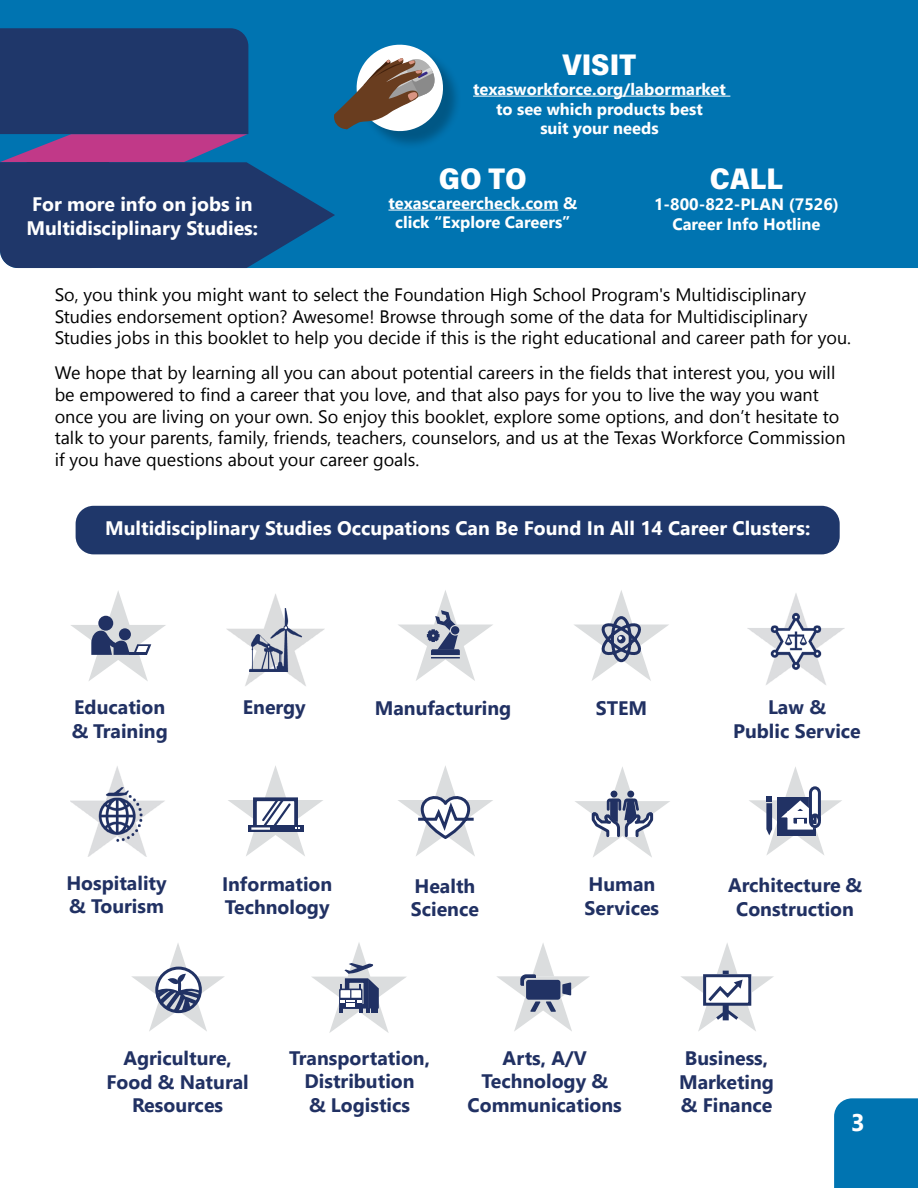
<style>
.page{position:relative;width:918px;height:1188px;background:#fff}
.page>*{position:absolute;margin:0;border:0;box-sizing:border-box;transform-origin:0 0}
.t1{font:30px "Acumin Variable Concept";color:#fff}
.t2{font:700 24px "Nirmala UI";color:#fff}
.t3{font:700 19.5px/23.4px "Nirmala UI";color:#213163;text-align:center}
.t4{font:700 19.5px/23.4px "Nirmala UI";color:#fff}
.t5{font:18px/21.6px "Nirmala UI";color:#000}
.t6{font:700 16.5px/19.8px "Nirmala UI";color:#fff;text-align:center}
</style>
<div class="page">
<div style="left:0;top:0;width:918px;height:134px;background:#0074b1"></div>
<div style="left:448px;top:134px;width:470px;height:134px;background:#0074b1"></div>
<div style="left:359px;top:47px;width:103px;height:102px;background:#000;opacity:.25"></div>
<svg style="left:0;top:28px;width:448px;height:240px;background:#245387"></svg>
<svg style="left:681px;top:943px;width:93px;height:88px"></svg>
<svg style="left:497px;top:943px;width:93px;height:88px"></svg>
<svg style="left:311px;top:943px;width:96px;height:90px"></svg>
<svg style="left:132px;top:943px;width:93px;height:88px"></svg>
<svg style="left:749px;top:767px;width:93px;height:88px"></svg>
<svg style="left:575px;top:767px;width:95px;height:90px"></svg>
<svg style="left:398px;top:766px;width:95px;height:90px"></svg>
<svg style="left:228px;top:766px;width:95px;height:90px"></svg>
<hr style="left:251px;top:827px;width:19px;height:3px;background:#fff">
<img style="left:70px;top:766px;width:95px;height:91px">
<img style="left:747px;top:593px;width:97px;height:92px">
<svg style="left:574px;top:590px;width:95px;height:91px"></svg>
<svg style="left:398px;top:590px;width:95px;height:91px"></svg>
<img style="left:227px;top:594px;width:97px;height:92px">
<svg style="left:71px;top:591px;width:95px;height:90px"></svg>
<hr style="left:129px;top:652px;width:17px;height:3px;background:#213163">
<div style="left:834px;top:1098px;width:84px;height:90px;background:#0074b1"></div>
<hr style="left:388px;top:210px;width:170px;height:1px;background:#fff">
<hr style="left:473px;top:96px;width:257px;height:1px;background:#fff">
<div style="left:76px;top:506px;width:764px;height:48px;background:#1f376a;border-radius:18px"></div>
<p class="t4" style="left:26px;top:192px;width:233px">For more info on jobs in<br>Multidisciplinary Studies:</p>
<h1 class="t1" style="left:562px;top:44px;width:76px">VISIT</h1>
<p class="t6" style="left:473px;top:78px;width:254px">texasworkforce.org/labormarket to see which products best<br>suit your needs</p>
<h1 class="t1" style="left:439px;top:158px;width:89px">GO TO</h1>
<p class="t6" style="left:388px;top:192px;width:190px">texascareercheck.com &amp; click “Explore Careers”</p>
<h1 class="t1" style="left:710px;top:158px;width:75px">CALL</h1>
<p class="t6" style="left:654px;top:193px;width:186px">1-800-822-PLAN (7526)<br>Career Info Hotline</p>
<p class="t5" style="left:55px;top:283px;width:798px">So, you think you might want to select the Foundation High School Program's Multidisciplinary<br>Studies endorsement option? Awesome! Browse through some of the data for Multidisciplinary<br>Studies jobs in this booklet to help you decide if this is the right educational and career path for you.</p>
<p class="t5" style="left:55px;top:361px;width:792px">We hope that by learning all you can about potential careers in the fields that interest you, you will be empowered to find a career that you love, and that also pays for you to live the way you want once you are living on your own. So enjoy this booklet, explore some options, and don’t hesitate to talk to your parents, family, friends, teachers, counselors, and us at the Texas Workforce Commission if you have questions about your career goals.</p>
<p class="t4" style="left:105px;top:516px;width:707px">Multidisciplinary Studies Occupations Can Be Found In All 14 Career Clusters:</p>
<p class="t3" style="left:74px;top:695px;width:92px">Education</p>
<p class="t3" style="left:375px;top:695px;width:138px">Manufacturing</p>
<p class="t3" style="left:72px;top:718px;width:98px">&amp; Training</p>
<p class="t3" style="left:243px;top:695px;width:64px">Energy</p>
<p class="t3" style="left:596px;top:696px;width:53px">STEM</p>
<p class="t3" style="left:66px;top:870px;width:102px;text-align:left">Hospitality &amp; Tourism</p>
<p class="t3" style="left:222px;top:871px;width:112px;text-align:left">Information<br>Technology</p>
<p class="t3" style="left:411px;top:873px;width:70px;text-align:left">Health<br>Science</p>
<p class="t3" style="left:585px;top:872px;width:76px;text-align:left">Human<br>Services</p>
<p class="t3" style="left:733px;top:695px;width:129px">Law &amp;<br>Public Service</p>
<p class="t3" style="left:728px;top:873px;width:136px">Architecture &amp;<br>Construction</p>
<p class="t3" style="left:106px;top:1046px;width:144px">Agriculture,<br>Food &amp; Natural<br>Resources</p>
<p class="t3" style="left:289px;top:1045px;width:142px">Transportation,<br>Distribution<br>&amp; Logistics</p>
<p class="t3" style="left:468px;top:1045px;width:156px">Arts, A/V<br>Technology &amp;<br>Communications</p>
<p class="t3" style="left:679px;top:1046px;width:96px">Business,<br>Marketing &amp; Finance</p>
<h2 class="t2" style="left:851px;top:1102px;width:15px">3</h2>
</div>
